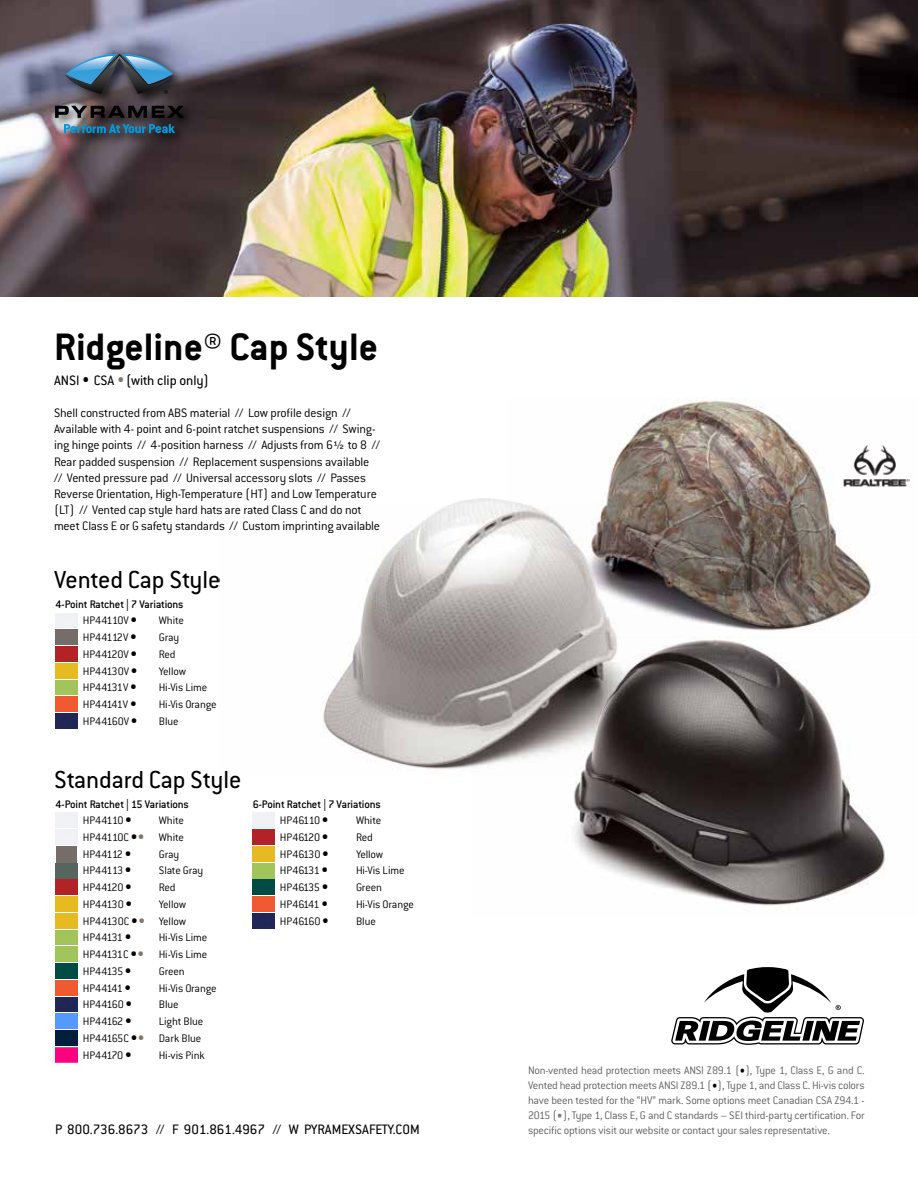
<style>
.page{position:relative;width:918px;height:1188px;background:#fff}
.page>*{position:absolute;margin:0;border:0;box-sizing:border-box;transform-origin:0 0}
.t1{font:700 42px "Conduit ITC Std";color:#000}
.t2{font:27px "Conduit ITC Std";color:#000}
.t3{font:15px "Conduit ITC Std";color:#000}
.t4{font:300 13.5px/16.2px "Conduit ITC Std";letter-spacing:-.015em;color:#000}
.t5{font:300 12px/16.8px "Conduit ITC Std";letter-spacing:-.015em;color:#000;text-align:justify}
.t6{font:300 12px/15px "Conduit ITC Std";letter-spacing:-.02em;color:#5f6062;text-align:justify}
.t7{font:500 12px/16.8px "Conduit ITC Std";letter-spacing:-.015em;color:#000}
.t8{font:300 12px "Conduit ITC Std";letter-spacing:-.04em;color:#000}
.s1{font-size:17.25px}
.s2{font-size:17.25px;color:#847770}
.s3{font-weight:300}
.s4{font-weight:900;font-size:13.8px}
.s5{font-weight:900;font-size:13.8px;color:#847770}
.s6{font-size:13.8px;color:#000}
.s7{font-size:13.8px;color:#867870}
</style>
<div class="page">
<img style="left:0;top:0;width:918px;height:297px">
<div style="left:52px;top:51px;width:144px;height:95px;background:#000;opacity:.75"></div>
<svg style="left:55px;top:106px;width:129px;height:12px"></svg>
<svg style="left:64px;top:124px;width:111px;height:9px"></svg>
<svg style="left:65px;top:54px;width:109px;height:40px"></svg>
<svg style="left:671px;top:967px;width:193px;height:78px"></svg>
<img style="left:56px;top:830px;width:21px;height:48px">
<img style="left:56px;top:880px;width:21px;height:15px">
<img style="left:56px;top:897px;width:21px;height:14px">
<img style="left:56px;top:913px;width:21px;height:15px">
<img style="left:56px;top:930px;width:21px;height:15px">
<img style="left:56px;top:947px;width:21px;height:15px">
<img style="left:56px;top:964px;width:21px;height:14px">
<img style="left:56px;top:980px;width:21px;height:15px">
<img style="left:56px;top:997px;width:21px;height:15px">
<img style="left:56px;top:1014px;width:21px;height:15px">
<img style="left:56px;top:1031px;width:21px;height:14px">
<img style="left:56px;top:1047px;width:21px;height:15px">
<img style="left:253px;top:830px;width:21px;height:31px">
<img style="left:253px;top:863px;width:21px;height:15px">
<img style="left:253px;top:880px;width:21px;height:15px">
<img style="left:253px;top:897px;width:21px;height:14px">
<img style="left:253px;top:913px;width:21px;height:15px">
<img style="left:56px;top:647px;width:21px;height:14px">
<img style="left:56px;top:663px;width:21px;height:15px">
<img style="left:56px;top:680px;width:21px;height:15px">
<img style="left:56px;top:697px;width:21px;height:15px">
<img style="left:56px;top:714px;width:21px;height:14px">
<img style="left:607px;top:397px;width:303px;height:234px">
<img style="left:323px;top:505px;width:379px;height:264px">
<img style="left:324px;top:498px;width:293px;height:267px">
<img style="left:471px;top:636px;width:320px;height:270px">
<img style="left:574px;top:639px;width:311px;height:265px">
<h1 class="t1" style="left:54px;top:322px;width:325px">Ridgeline® Cap Style</h1>
<p class="t3" style="left:54px;top:371px;width:156px">ANSI <span class="s1">•</span> CSA <span class="s2">•</span>(with clip only)</p>
<p class="t4" style="left:54px;top:404px;width:328px">Shell constructed from ABS material // Low profile design // Available with 4- point and 6-point ratchet suspensions // Swing&shy;ing hinge points // 4-position harness // Adjusts from 6½ to 8 // Rear padded suspension // Replacement suspensions available // Vented pressure pad // Universal accessory slots // Passes Reverse Orientation, High-Temperature (HT) and Low Temperature (LT) // Vented cap style hard hats are rated Class C and do not meet Class E or G safety standards // Custom imprinting available</p>
<h2 class="t2" style="left:54px;top:563px;width:168px">Vented Cap Style</h2>
<p class="t7" style="left:83px;top:595px;width:102px;text-indent:-27px">4-Point Ratchet | 7 Variations<br><span class="s3">HP44110V</span> <span class="s4">•</span></p>
<p class="t5" style="left:159px;top:612px;width:27px">White</p>
<p class="t5" style="left:83px;top:629px;width:55px">HP44112V <span class="s4">•</span></p>
<p class="t5" style="left:159px;top:629px;width:22px">Gray</p>
<p class="t5" style="left:83px;top:645px;width:56px">HP44120V <span class="s4">•</span></p>
<p class="t5" style="left:159px;top:645px;width:18px">Red</p>
<p class="t5" style="left:83px;top:662px;width:56px">HP44130V <span class="s4">•</span></p>
<p class="t5" style="left:159px;top:662px;width:29px">Yellow</p>
<p class="t5" style="left:83px;top:679px;width:55px">HP44131V <span class="s4">•</span></p>
<p class="t5" style="left:159px;top:679px;width:50px">Hi-Vis Lime</p>
<p class="t5" style="left:83px;top:696px;width:55px">HP44141V <span class="s4">•</span></p>
<p class="t5" style="left:159px;top:696px;width:59px">Hi-Vis Orange</p>
<p class="t5" style="left:83px;top:712px;width:56px">HP44160V <span class="s4">•</span></p>
<p class="t5" style="left:159px;top:712px;width:21px">Blue</p>
<h2 class="t2" style="left:54px;top:763px;width:189px">Standard Cap Style</h2>
<p class="t7" style="left:83px;top:795px;width:108px;text-indent:-27px">4-Point Ratchet | 15 Variations<br><span class="s3">HP44110</span> <span class="s4">•</span></p>
<p class="t5" style="left:83px;top:812px;width:103px;text-indent:76px">White HP44110C <span class="s4">•</span><span class="s5">•</span> White HP44112 <span class="s4">•</span></p>
<p class="t5" style="left:159px;top:845px;width:22px">Gray</p>
<p class="t5" style="left:83px;top:862px;width:50px">HP44113 <span class="s4">•</span></p>
<p class="t5" style="left:159px;top:862px;width:46px">Slate Gray</p>
<p class="t5" style="left:83px;top:879px;width:50px">HP44120 <span class="s4">•</span></p>
<p class="t5" style="left:159px;top:879px;width:18px">Red</p>
<p class="t5" style="left:83px;top:895px;width:51px">HP44130 <span class="s4">•</span></p>
<p class="t5" style="left:83px;top:895px;width:105px;text-indent:76px">Yellow HP44130C <span class="s4">•</span><span class="s5">•</span> Yellow HP44131 <span class="s4">•</span></p>
<p class="t5" style="left:83px;top:929px;width:126px;text-indent:76px">Hi-Vis Lime HP44131C <span class="s4">•</span><span class="s5">•</span> Hi-Vis Lime HP44135 <span class="s4">•</span></p>
<p class="t5" style="left:159px;top:962px;width:27px">Green</p>
<p class="t8" style="left:83px;top:981px;width:50px">HP44141 <span class="s4">•</span></p>
<p class="t5" style="left:159px;top:979px;width:59px">Hi-Vis Orange</p>
<p class="t5" style="left:83px;top:996px;width:51px">HP44160 <span class="s4">•</span></p>
<p class="t5" style="left:159px;top:996px;width:21px">Blue</p>
<p class="t5" style="left:83px;top:1013px;width:50px">HP44162 <span class="s4">•</span></p>
<p class="t5" style="left:83px;top:1013px;width:122px;text-align:left;text-indent:76px">Light Blue<br>HP44165C <span class="s4">•</span><span class="s5">•</span> Dark Blue<br>HP44170 <span class="s4">•</span></p>
<p class="t5" style="left:159px;top:1046px;width:48px">Hi-vis Pink</p>
<p class="t7" style="left:280px;top:795px;width:102px;text-indent:-27px">6-Point Ratchet | 7 Variations<br><span class="s3">HP46110</span> <span class="s4">•</span></p>
<p class="t5" style="left:356px;top:812px;width:27px">White</p>
<p class="t5" style="left:280px;top:829px;width:50px">HP46120 <span class="s4">•</span></p>
<p class="t5" style="left:356px;top:828px;width:18px">Red</p>
<p class="t5" style="left:280px;top:845px;width:50px">HP46130 <span class="s4">•</span></p>
<p class="t5" style="left:356px;top:845px;width:29px">Yellow</p>
<p class="t5" style="left:280px;top:862px;width:49px">HP46131 <span class="s4">•</span></p>
<p class="t5" style="left:356px;top:862px;width:50px">Hi-Vis Lime</p>
<p class="t5" style="left:280px;top:879px;width:50px">HP46135 <span class="s4">•</span></p>
<p class="t5" style="left:356px;top:879px;width:27px">Green</p>
<p class="t8" style="left:280px;top:897px;width:49px">HP46141 <span class="s4">•</span></p>
<p class="t5" style="left:356px;top:895px;width:59px">Hi-Vis Orange</p>
<p class="t5" style="left:280px;top:912px;width:50px">HP46160 <span class="s4">•</span></p>
<p class="t5" style="left:356px;top:912px;width:21px">Blue</p>
<p class="t6" style="left:528px;top:1062px;width:338px">Non-vented head protection meets ANSI Z89.1 (<span class="s6">•</span>), Type 1, Class E, G and C.<br>Vented head protection meets ANSI Z89.1 (<span class="s6">•</span>), Type 1, and Class C. Hi-vis colors have been tested for the “HV” mark. Some options meet Canadian CSA Z94.1 - 2015 (<span class="s7">•</span>), Type 1, Class E, G and C standards – SEI third-party certification. For</p>
<p class="t3" style="left:55px;top:1120px;width:366px">P 800.736.8673 // F 901.861.4967 // W PYRAMEXSAFETY.COM</p>
<p class="t6" style="left:528px;top:1122px;width:303px">specific options visit our website or contact your sales representative.</p>
</div>
